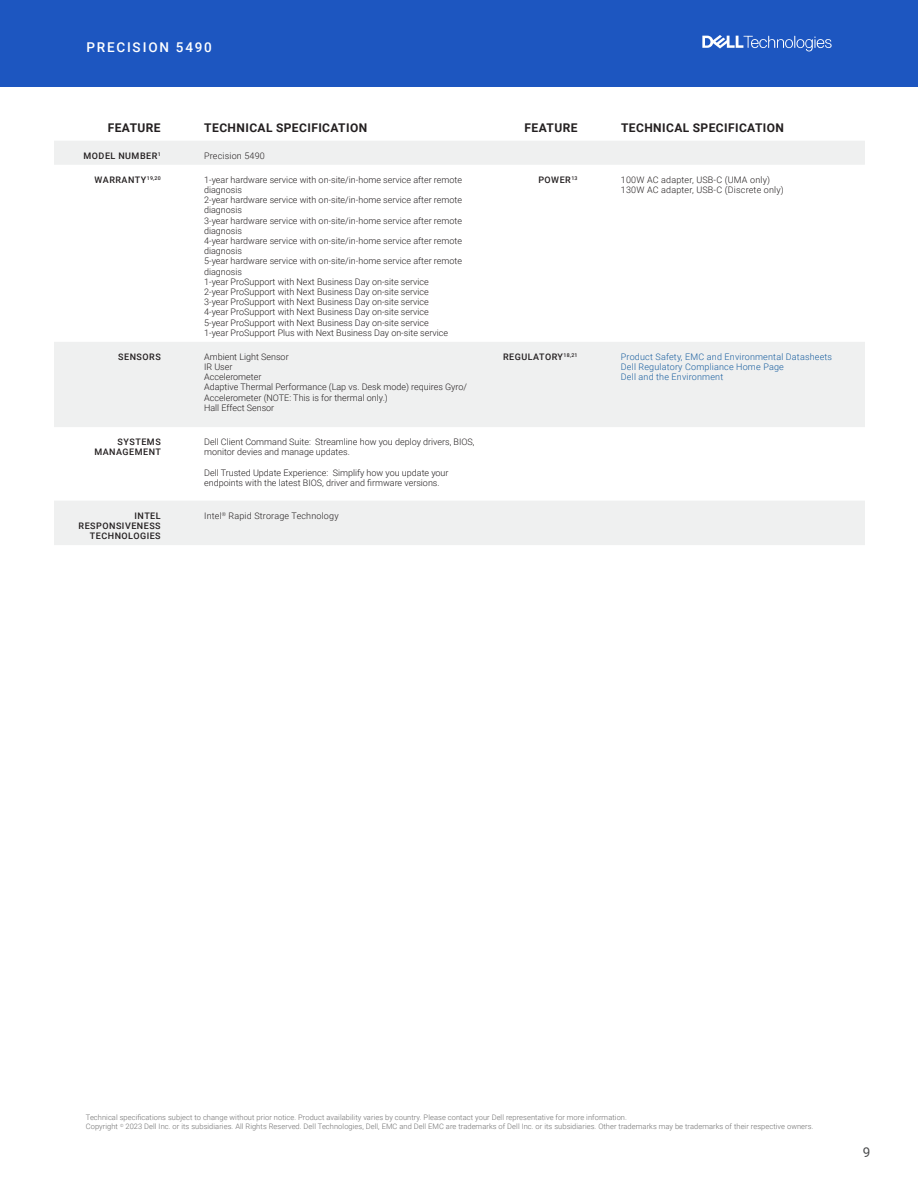
<style>
.page{position:relative;width:918px;height:1188px;background:#fff}
.page>*{position:absolute;margin:0;border:0;box-sizing:border-box;transform-origin:0 0}
.t1{font:500 13.5px "Roboto";letter-spacing:.135em;color:#fff}
.t2{font:13.5px "Roboto";color:#4b4c4d}
.t3{font:700 12px "Roboto";letter-spacing:.035em;color:#231f20}
.t4{font:300 9px/10.2px "Roboto";color:#231f20}
.t5{font:300 9px "Roboto";letter-spacing:.02em;color:#231f20}
.t6{font:500 9px/10.2px "Roboto";letter-spacing:.055em;color:#231f20;text-align:right}
.t7{font:300 9px "Roboto";letter-spacing:.02em;color:#175d9e}
.t8{font:300 7.5px "Roboto";letter-spacing:.01em;color:#6e6e6e}
</style>
<div class="page">
<svg style="left:54px;top:141px;width:811px;height:404px"></svg>
<div style="left:0;top:0;width:918px;height:86px;background:#1d56c0"></div>
<svg style="left:702px;top:35px;width:130px;height:16px"></svg>
<p class="t1" style="left:86px;top:38px;width:127px">PRECISION 5490</p>
<p class="t3" style="left:108px;top:120px;width:54px">FEATURE</p>
<p class="t3" style="left:204px;top:120px;width:164px">TECHNICAL SPECIFICATION</p>
<p class="t3" style="left:525px;top:120px;width:54px">FEATURE</p>
<p class="t3" style="left:621px;top:120px;width:164px">TECHNICAL SPECIFICATION</p>
<p class="t6" style="left:84px;top:150px;width:79px">MODEL NUMBER<sup>1</sup></p>
<p class="t5" style="left:204px;top:149px;width:62px">Precision 5490</p>
<p class="t6" style="left:95px;top:174px;width:68px">WARRANTY<sup>19,20</sup></p>
<p class="t4" style="left:204px;top:174px;width:259px">1-year hardware service with on-site/in-home service after remote diagnosis</p>
<p class="t4" style="left:204px;top:195px;width:259px">2-year hardware service with on-site/in-home service after remote diagnosis</p>
<p class="t4" style="left:204px;top:215px;width:259px">3-year hardware service with on-site/in-home service after remote diagnosis</p>
<p class="t4" style="left:204px;top:235px;width:259px">4-year hardware service with on-site/in-home service after remote diagnosis</p>
<p class="t4" style="left:204px;top:256px;width:259px">5-year hardware service with on-site/in-home service after remote diagnosis</p>
<p class="t4" style="left:204px;top:276px;width:226px">1-year ProSupport with Next Business Day on-site service</p>
<p class="t4" style="left:204px;top:286px;width:226px">2-year ProSupport with Next Business Day on-site service</p>
<p class="t4" style="left:204px;top:297px;width:226px">3-year ProSupport with Next Business Day on-site service</p>
<p class="t4" style="left:204px;top:307px;width:226px">4-year ProSupport with Next Business Day on-site service</p>
<p class="t4" style="left:204px;top:317px;width:226px">5-year ProSupport with Next Business Day on-site service</p>
<p class="t4" style="left:204px;top:327px;width:246px">1-year ProSupport Plus with Next Business Day on-site service</p>
<p class="t6" style="left:538px;top:174px;width:41px">POWER<sup>13</sup></p>
<p class="t5" style="left:621px;top:173px;width:151px">100W AC adapter, USB-C (UMA only)</p>
<p class="t5" style="left:621px;top:184px;width:164px">130W AC adapter, USB-C (Discrete only)</p>
<p class="t6" style="left:118px;top:351px;width:44px">SENSORS</p>
<p class="t4" style="left:204px;top:351px;width:86px">Ambient Light Sensor</p>
<p class="t4" style="left:204px;top:361px;width:30px">IR User</p>
<p class="t4" style="left:204px;top:372px;width:59px">Accelerometer</p>
<p class="t4" style="left:204px;top:382px;width:264px">Adaptive Thermal Performance (Lap vs. Desk mode) requires Gyro/</p>
<p class="t4" style="left:204px;top:392px;width:185px">Accelerometer (NOTE: This is for thermal only.)</p>
<p class="t4" style="left:204px;top:402px;width:72px">Hall Effect Sensor</p>
<p class="t6" style="left:94px;top:437px;width:68px">SYSTEMS<br>MANAGEMENT</p>
<p class="t4" style="left:204px;top:437px;width:272px">Dell Client Command Suite: Streamline how you deploy drivers, BIOS, monitor devies and manage updates.</p>
<p class="t4" style="left:204px;top:467px;width:246px">Dell Trusted Update Experience: Simplify how you update your endpoints with the latest BIOS, driver and firmware versions.</p>
<p class="t6" style="left:79px;top:510px;width:84px">INTEL<br>RESPONSIVENESS</p>
<p class="t6" style="left:90px;top:530px;width:72px">TECHNOLOGIES</p>
<p class="t5" style="left:204px;top:509px;width:136px">Intel<sup>®</sup> Rapid Strorage Technology</p>
<p class="t6" style="left:503px;top:351px;width:76px">REGULATORY<sup>18,21</sup></p>
<p class="t7" style="left:621px;top:350px;width:213px">Product Safety, EMC and Environmental Datasheets</p>
<p class="t7" style="left:621px;top:361px;width:164px">Dell Regulatory Compliance Home Page</p>
<p class="t7" style="left:621px;top:371px;width:104px">Dell and the Environment</p>
<p class="t8" style="left:86px;top:1112px;width:543px">Technical specifications subject to change without prior notice. Product availability varies by country. Please contact your Dell representative for more information.</p>
<p class="t8" style="left:86px;top:1121px;width:729px">Copyright <sup>©</sup> 2023 Dell Inc. or its subsidiaries. All Rights Reserved. Dell Technologies, Dell, EMC and Dell EMC are trademarks of Dell Inc. or its subsidiaries. Other trademarks may be trademarks of their respective owners.</p>
<p class="t2" style="left:863px;top:1143px;width:9px">9</p>
</div>
